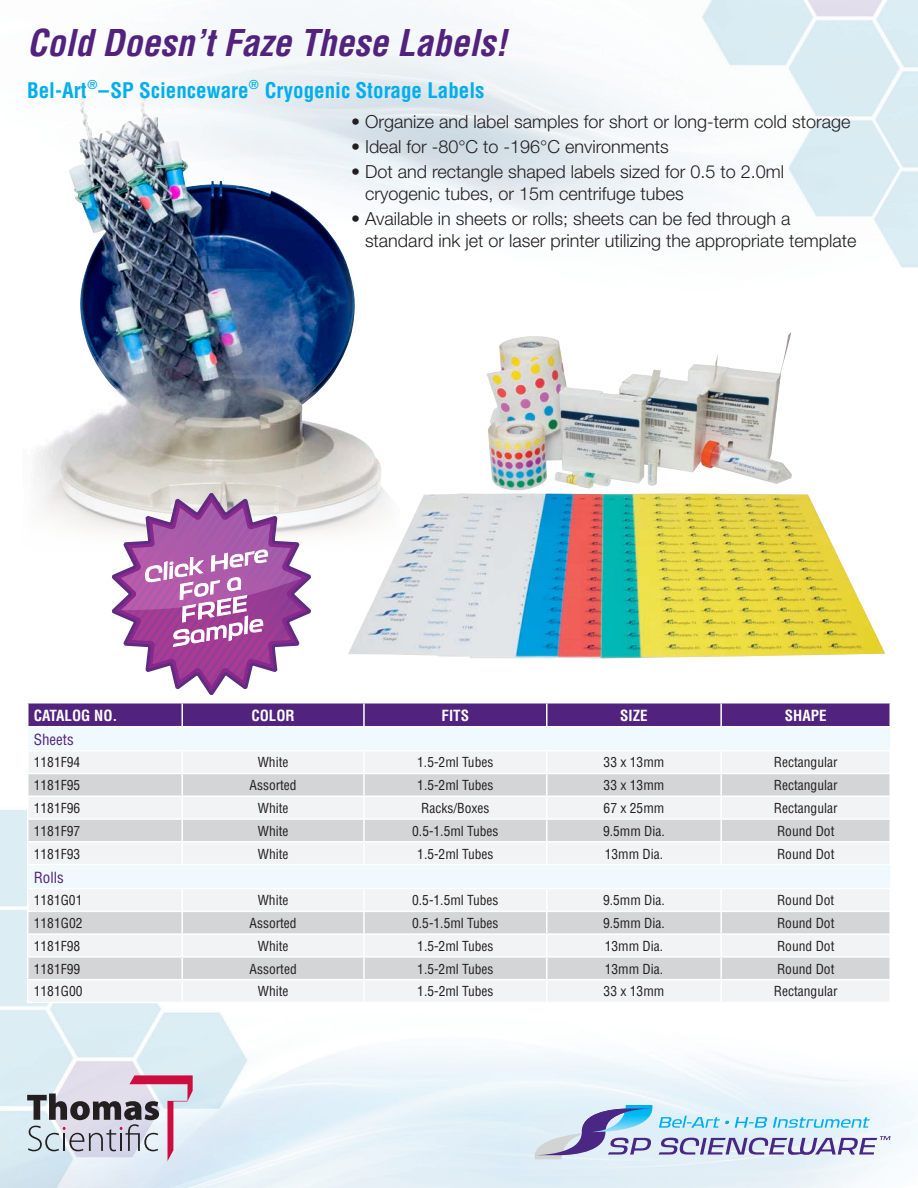
<style>
.page{position:relative;width:918px;height:1188px;background:#fff}
.page>*{position:absolute;margin:0;border:0;box-sizing:border-box;transform-origin:0 0}
.t1{font:italic 700 condensed 36px "Helvetica";color:#52227f}
.t2{font:700 condensed 21px "Helvetica";color:#00aeef}
.t3{font:300 18px/21.6px "Helvetica Neue";color:#231f20}
.Cell_Header{font:700 condensed 15px "Helvetica";color:#fff}
.CATNO{font:condensed 15px "Helvetica";color:#52227f}
.CATNO_Header{font:700 condensed 15px "Helvetica";color:#fff}
.Cell{font:condensed 13.5px "Helvetica";color:#231f20}
.CATNO-2{font:condensed 13.5px "Helvetica";color:#231f20}
</style>
<div class="page">
<img style="left:0;top:0;width:918px;height:1188px">
<img style="left:22px;top:80px;width:378px;height:472px">
<div style="left:520px;top:1083px;width:385px;height:93px;background:linear-gradient(to right,#e1eff7,#eff5fa)"></div>
<svg style="left:529px;top:1105px;width:362px;height:54px;background:#bdcee5"></svg>
<svg style="left:27px;top:1075px;width:166px;height:86px;background:#c0b7c3"></svg>
<img style="left:348px;top:332px;width:538px;height:158px">
<hr style="left:27px;top:1002px;width:155px;height:1px;background:#fff">
<hr style="left:182px;top:1002px;width:182px;height:1px;background:#fff">
<hr style="left:364px;top:1002px;width:183px;height:1px;background:#fff">
<hr style="left:547px;top:1002px;width:174px;height:1px;background:#fff">
<hr style="left:721px;top:1002px;width:170px;height:1px;background:#fff">
<svg style="left:27px;top:490px;width:864px;height:512px"></svg>
<p class="t1" style="left:27px;top:21px;width:481px">Cold Doesn’t Faze These Labels!</p>
<p class="t2" style="left:27px;top:77px;width:459px">Bel-Art<sup>®</sup>–SP Scienceware<sup>®</sup> Cryogenic Storage Labels</p>
<p class="t3" style="left:351px;top:111px;width:501px">• Organize and label samples for short or long-term cold storage</p>
<p class="t3" style="left:351px;top:136px;width:319px">• Ideal for -80°C to -196°C environments</p>
<p class="t3" style="left:365px;top:161px;width:421px;text-indent:-14px">• Dot and rectangle shaped labels sized for 0.5 to 2.0ml cryogenic tubes, or 15m centrifuge tubes</p>
<p class="t3" style="left:365px;top:208px;width:493px;text-indent:-14px">• Available in sheets or rolls; sheets can be fed through a standard ink jet or laser printer utilizing the appropriate template</p>
<p class="CATNO_Header" style="left:34px;top:706px;width:85px">CATALOG NO.</p>
<p class="Cell_Header" style="left:251px;top:706px;width:45px">COLOR</p>
<p class="Cell_Header" style="left:442px;top:706px;width:29px">FITS</p>
<p class="Cell_Header" style="left:620px;top:706px;width:29px">SIZE</p>
<p class="Cell_Header" style="left:785px;top:706px;width:43px">SHAPE</p>
<p class="CATNO" style="left:34px;top:730px;width:41px">Sheets</p>
<p class="CATNO-2" style="left:34px;top:754px;width:48px">1181F94</p>
<p class="Cell" style="left:258px;top:754px;width:32px">White</p>
<p class="Cell" style="left:417px;top:754px;width:78px">1.5-2ml Tubes</p>
<p class="Cell" style="left:604px;top:754px;width:62px">33 x 13mm</p>
<p class="Cell" style="left:774px;top:754px;width:65px">Rectangular</p>
<p class="CATNO-2" style="left:34px;top:777px;width:48px">1181F95</p>
<p class="Cell" style="left:250px;top:777px;width:49px">Assorted</p>
<p class="Cell" style="left:417px;top:777px;width:78px">1.5-2ml Tubes</p>
<p class="Cell" style="left:604px;top:777px;width:62px">33 x 13mm</p>
<p class="Cell" style="left:774px;top:777px;width:65px">Rectangular</p>
<p class="CATNO-2" style="left:34px;top:800px;width:48px">1181F96</p>
<p class="Cell" style="left:258px;top:800px;width:32px">White</p>
<p class="Cell" style="left:421px;top:800px;width:70px">Racks/Boxes</p>
<p class="Cell" style="left:604px;top:800px;width:62px">67 x 25mm</p>
<p class="Cell" style="left:774px;top:800px;width:65px">Rectangular</p>
<p class="CATNO-2" style="left:34px;top:822px;width:48px">1181F97</p>
<p class="Cell" style="left:258px;top:822px;width:32px">White</p>
<p class="Cell" style="left:412px;top:822px;width:88px">0.5-1.5ml Tubes</p>
<p class="Cell" style="left:603px;top:822px;width:63px">9.5mm Dia.</p>
<p class="Cell" style="left:777px;top:822px;width:59px">Round Dot</p>
<p class="CATNO-2" style="left:34px;top:845px;width:48px">1181F93</p>
<p class="Cell" style="left:258px;top:845px;width:32px">White</p>
<p class="Cell" style="left:417px;top:845px;width:78px">1.5-2ml Tubes</p>
<p class="Cell" style="left:605px;top:845px;width:60px">13mm Dia.</p>
<p class="Cell" style="left:777px;top:845px;width:59px">Round Dot</p>
<p class="CATNO" style="left:34px;top:868px;width:31px">Rolls</p>
<p class="CATNO-2" style="left:34px;top:892px;width:50px">1181G01</p>
<p class="Cell" style="left:258px;top:892px;width:32px">White</p>
<p class="Cell" style="left:412px;top:892px;width:88px">0.5-1.5ml Tubes</p>
<p class="Cell" style="left:603px;top:892px;width:63px">9.5mm Dia.</p>
<p class="Cell" style="left:777px;top:892px;width:59px">Round Dot</p>
<p class="CATNO-2" style="left:34px;top:915px;width:50px">1181G02</p>
<p class="Cell" style="left:250px;top:915px;width:49px">Assorted</p>
<p class="Cell" style="left:412px;top:915px;width:88px">0.5-1.5ml Tubes</p>
<p class="Cell" style="left:603px;top:915px;width:63px">9.5mm Dia.</p>
<p class="Cell" style="left:777px;top:915px;width:59px">Round Dot</p>
<p class="CATNO-2" style="left:34px;top:938px;width:48px">1181F98</p>
<p class="Cell" style="left:258px;top:938px;width:32px">White</p>
<p class="Cell" style="left:417px;top:938px;width:78px">1.5-2ml Tubes</p>
<p class="Cell" style="left:605px;top:938px;width:60px">13mm Dia.</p>
<p class="Cell" style="left:777px;top:938px;width:59px">Round Dot</p>
<p class="CATNO-2" style="left:34px;top:960px;width:48px">1181F99</p>
<p class="Cell" style="left:250px;top:960px;width:49px">Assorted</p>
<p class="Cell" style="left:417px;top:960px;width:78px">1.5-2ml Tubes</p>
<p class="Cell" style="left:605px;top:960px;width:60px">13mm Dia.</p>
<p class="Cell" style="left:777px;top:960px;width:59px">Round Dot</p>
<p class="CATNO-2" style="left:34px;top:983px;width:50px">1181G00</p>
<p class="Cell" style="left:258px;top:983px;width:32px">White</p>
<p class="Cell" style="left:417px;top:983px;width:78px">1.5-2ml Tubes</p>
<p class="Cell" style="left:604px;top:983px;width:62px">33 x 13mm</p>
<p class="Cell" style="left:774px;top:983px;width:65px">Rectangular</p>
</div>
